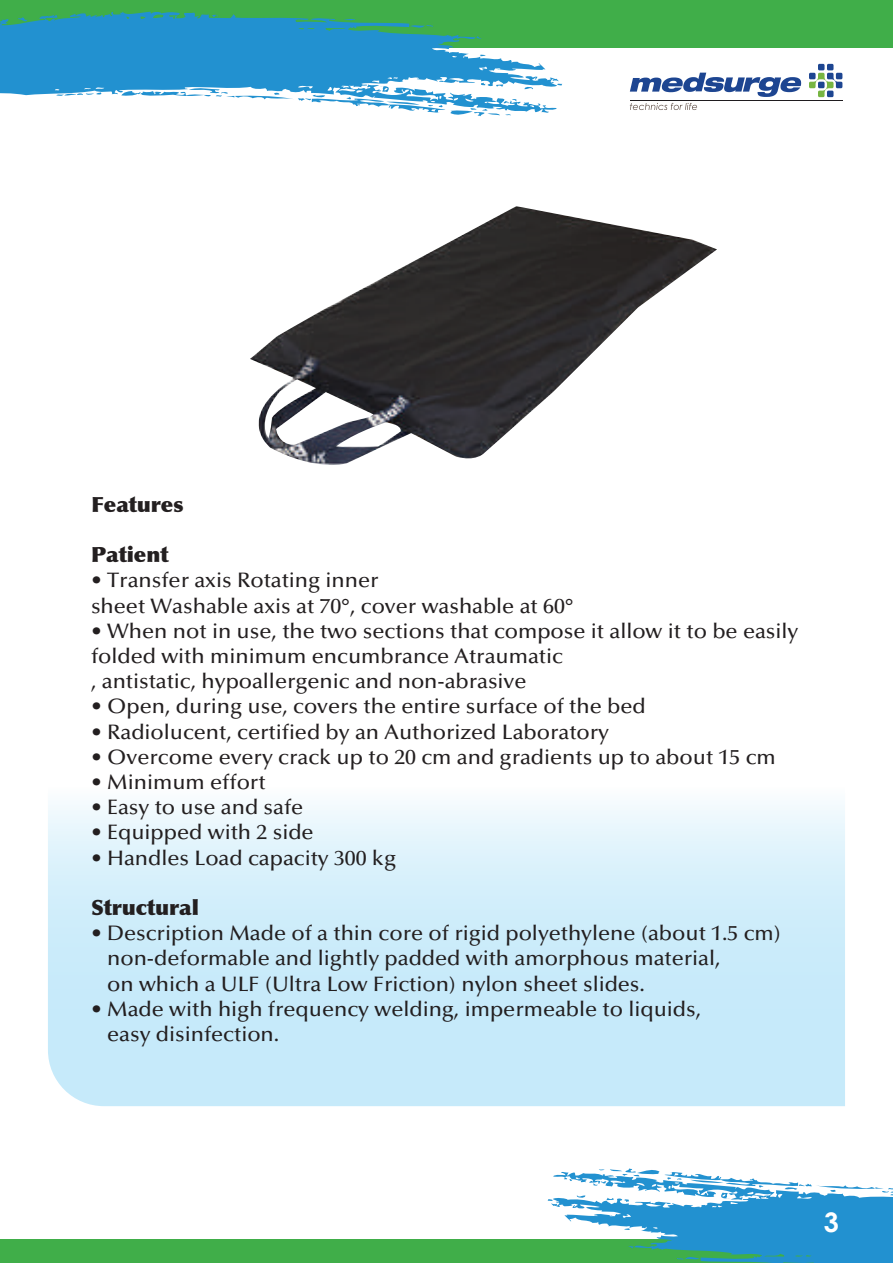
<style>
.page{position:relative;width:893px;height:1263px;background:#fff}
.page>*{position:absolute;margin:0;border:0;box-sizing:border-box;transform-origin:0 0}
.t1{font:700 27px "Century Gothic";color:#fff}
.t2{font:500 21px/25.2px "Optima LT Std";color:#231f20;scale:1.04 1}
.t3{font:900 21px "Optima LT Std";color:#231f20;scale:1.04 1}
</style>
<div class="page">
<svg style="left:48px;top:804px;width:797px;height:302px;background:#d0edfa"></svg>
<div style="left:0;top:0;width:892px;height:48px;background:#40ae49"></div>
<div style="left:0;top:1239px;width:892px;height:24px;background:#40ae49"></div>
<svg style="left:809px;top:64px;width:33px;height:33px"></svg>
<svg style="left:630px;top:103px;width:67px;height:7px"></svg>
<svg style="left:630px;top:73px;width:171px;height:24px"></svg>
<svg style="left:0;top:11px;width:559px;height:102px;fill:#2291d0"></svg>
<svg style="left:211px;top:14px;width:7px;height:3px"></svg>
<svg style="left:410px;top:24px;width:23px;height:6px"></svg>
<svg style="left:480px;top:54px;width:6px;height:2px"></svg>
<svg style="left:121px;top:83px;width:395px;height:33px"></svg>
<svg style="left:548px;top:1168px;width:344px;height:95px"></svg>
<img style="left:250px;top:206px;width:467px;height:259px">
<svg style="left:255px;top:379px;width:147px;height:67px"></svg>
<p class="t3" style="left:91px;top:491px;width:91px">Features</p>
<p class="t3" style="left:91px;top:542px;width:76px">Patient</p>
<p class="t2" style="left:91px;top:568px;width:466px">• Transfer axis Rotating inner<br>sheet Washable axis at 70°, cover washable at 60°</p>
<p class="t2" style="left:91px;top:619px;width:682px">• When not in use, the two sections that compose it allow it to be easily folded with minimum encumbrance Atraumatic<br>, antistatic, hypoallergenic and non-abrasive</p>
<p class="t2" style="left:91px;top:694px;width:535px">• Open, during use, covers the entire surface of the bed</p>
<p class="t2" style="left:91px;top:719px;width:500px">• Radiolucent, certified by an Authorized Laboratory</p>
<p class="t2" style="left:91px;top:745px;width:660px">• Overcome every crack up to 20 cm and gradients up to about 15 cm</p>
<p class="t2" style="left:91px;top:770px;width:169px">• Minimum effort</p>
<p class="t2" style="left:91px;top:795px;width:206px">• Easy to use and safe</p>
<p class="t2" style="left:91px;top:820px;width:216px">• Equipped with 2 side</p>
<p class="t2" style="left:91px;top:845px;width:295px">• Handles Load capacity 300 kg</p>
<p class="t3" style="left:91px;top:895px;width:105px">Structural</p>
<p class="t2" style="left:107px;top:921px;width:649px;text-indent:-16px">• Description Made of a thin core of rigid polyethylene (about 1.5 cm) non-deformable and lightly padded with amorphous material,<br>on which a ULF (Ultra Low Friction) nylon sheet slides.</p>
<p class="t2" style="left:107px;top:997px;width:573px;text-indent:-16px">• Made with high frequency welding, impermeable to liquids, easy disinfection.</p>
<p class="t1" style="left:824px;top:1202px;width:17px">3</p>
</div>
